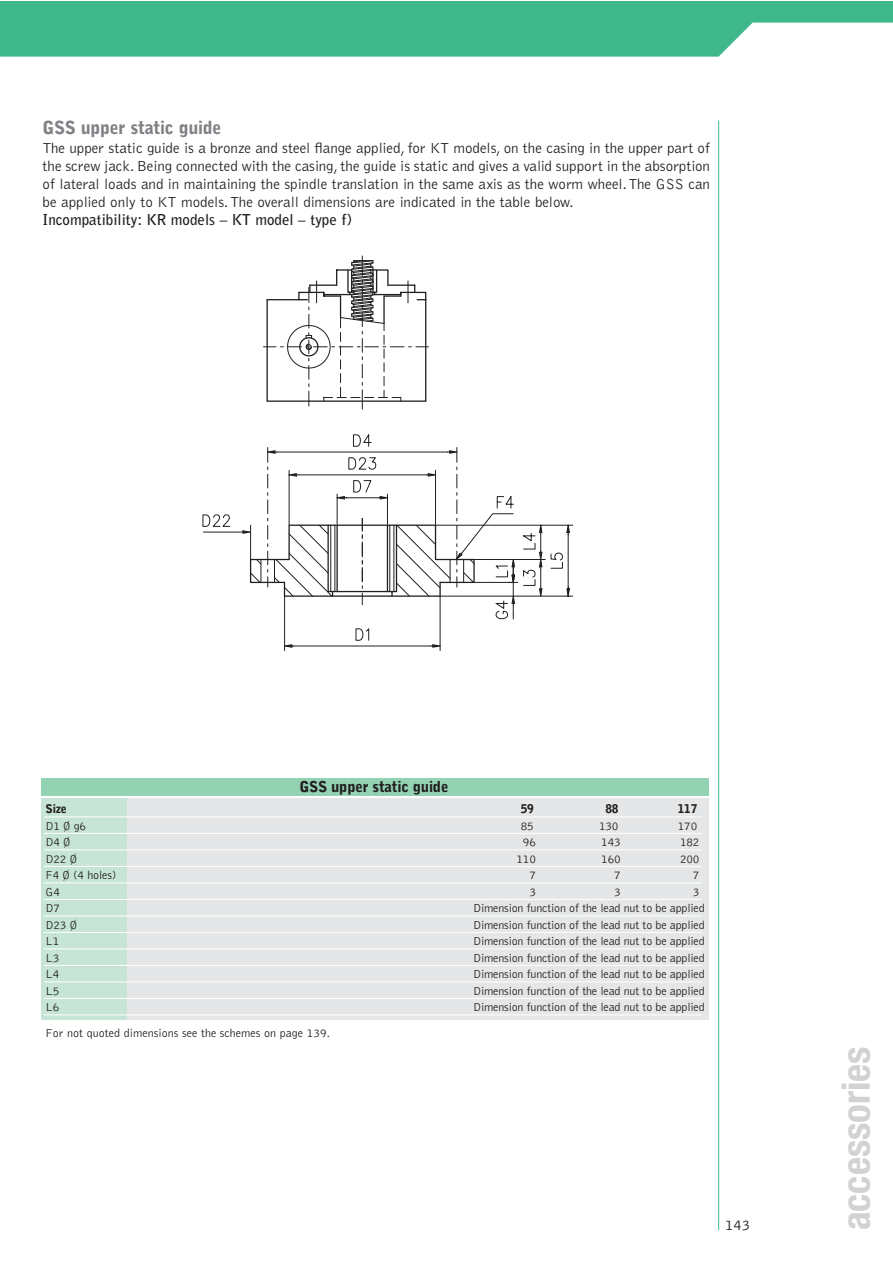
<style>
.page{position:relative;width:893px;height:1263px;background:#fff}
.page>*{position:absolute;margin:0;border:0;box-sizing:border-box;transform-origin:0 0}
.t1{font:700 condensed 39px "Helvetica Neue";color:#d1d2d3}
.t2{font:900 18px "Bell Gothic";letter-spacing:-.015em;color:#7f8185}
.t3{font:300 15px/18px "Bell Gothic";color:#221f1f;text-align:justify}
.t4{font:700 15px "Bell Gothic";color:#221f1f}
.t5{font:900 15px "Bell Gothic";letter-spacing:-.015em;color:#221f1f}
.t6{font:300 12px "Bell Gothic";letter-spacing:-.015em;color:#221f1f}
.t7{font:900 12px "Bell Gothic";letter-spacing:-.015em;color:#221f1f}
</style>
<div class="page">
<svg style="left:0;top:1px;width:893px;height:56px;background:#54c099"></svg>
<hr style="left:718px;top:120px;width:1px;height:1110px;background:#3fb98c">
<div style="left:41px;top:778px;width:668px;height:17px;background:#94d2b4"></div>
<div style="left:125px;top:798px;width:584px;height:222px;background:#e5e6e7"></div>
<div style="left:41px;top:798px;width:85px;height:222px;background:#c7e5d7"></div>
<hr style="left:44px;top:816px;width:658px;height:1px;background:#fff">
<hr style="left:44px;top:833px;width:658px;height:1px;background:#fff">
<hr style="left:44px;top:849px;width:658px;height:1px;background:#fff">
<hr style="left:44px;top:866px;width:658px;height:1px;background:#fff">
<hr style="left:44px;top:882px;width:658px;height:1px;background:#fff">
<hr style="left:44px;top:899px;width:658px;height:1px;background:#fff">
<hr style="left:44px;top:915px;width:658px;height:1px;background:#fff">
<hr style="left:44px;top:932px;width:658px;height:1px;background:#fff">
<hr style="left:44px;top:948px;width:658px;height:1px;background:#fff">
<hr style="left:44px;top:965px;width:658px;height:1px;background:#fff">
<hr style="left:44px;top:981px;width:658px;height:1px;background:#fff">
<hr style="left:44px;top:998px;width:658px;height:1px;background:#fff">
<hr style="left:44px;top:1014px;width:658px;height:1px;background:#fff">
<svg style="left:203px;top:434px;width:370px;height:217px"></svg>
<svg style="left:263px;top:256px;width:165px;height:153px"></svg>
<h2 class="t2" style="left:43px;top:120px;width:181px">GSS upper static guide</h2>
<p class="t3" style="left:43px;top:140px;width:669px">The upper static guide is a bronze and steel flange applied, for KT models, on the casing in the upper part of the screw jack. Being connected with the casing, the guide is static and gives a valid support in the absorption of lateral loads and in maintaining the spindle translation in the same axis as the worm wheel.The GSS can be applied only to KT models.The overall dimensions are indicated in the table below.</p>
<p class="t4" style="left:43px;top:214px;width:311px">Incompatibility: KR models – KT model – type f)</p>
<p class="t5" style="left:299px;top:781px;width:151px">GSS upper static guide</p>
<p class="t7" style="left:46px;top:804px;width:23px">Size</p>
<p class="t7" style="left:521px;top:804px;width:15px">59</p>
<p class="t7" style="left:605px;top:804px;width:15px">88</p>
<p class="t7" style="left:678px;top:804px;width:21px">117</p>
<p class="t6" style="left:46px;top:821px;width:42px">D1 Ø g6</p>
<p class="t6" style="left:521px;top:821px;width:15px">85</p>
<p class="t6" style="left:599px;top:821px;width:21px">130</p>
<p class="t6" style="left:678px;top:821px;width:21px">170</p>
<p class="t6" style="left:46px;top:837px;width:27px">D4 Ø</p>
<p class="t6" style="left:523px;top:837px;width:15px">96</p>
<p class="t6" style="left:601px;top:837px;width:21px">143</p>
<p class="t6" style="left:680px;top:837px;width:21px">182</p>
<p class="t6" style="left:46px;top:854px;width:33px">D22 Ø</p>
<p class="t6" style="left:516px;top:854px;width:21px">110</p>
<p class="t6" style="left:601px;top:854px;width:21px">160</p>
<p class="t6" style="left:680px;top:854px;width:21px">200</p>
<p class="t6" style="left:46px;top:870px;width:72px">F4 Ø (4 holes)</p>
<p class="t6" style="left:529px;top:870px;width:8px">7</p>
<p class="t6" style="left:614px;top:870px;width:8px">7</p>
<p class="t6" style="left:693px;top:870px;width:8px">7</p>
<p class="t6" style="left:46px;top:887px;width:16px">G4</p>
<p class="t6" style="left:529px;top:887px;width:8px">3</p>
<p class="t6" style="left:614px;top:887px;width:8px">3</p>
<p class="t6" style="left:693px;top:887px;width:8px">3</p>
<p class="t6" style="left:46px;top:903px;width:16px">D7</p>
<p class="t6" style="left:473px;top:903px;width:233px">Dimension function of the lead nut to be applied</p>
<p class="t6" style="left:46px;top:920px;width:33px">D23 Ø</p>
<p class="t6" style="left:473px;top:920px;width:233px">Dimension function of the lead nut to be applied</p>
<p class="t6" style="left:46px;top:936px;width:15px">L1</p>
<p class="t6" style="left:473px;top:936px;width:233px">Dimension function of the lead nut to be applied</p>
<p class="t6" style="left:46px;top:953px;width:15px">L3</p>
<p class="t6" style="left:473px;top:953px;width:233px">Dimension function of the lead nut to be applied</p>
<p class="t6" style="left:46px;top:969px;width:15px">L4</p>
<p class="t6" style="left:473px;top:969px;width:233px">Dimension function of the lead nut to be applied</p>
<p class="t6" style="left:46px;top:986px;width:15px">L5</p>
<p class="t6" style="left:473px;top:986px;width:233px">Dimension function of the lead nut to be applied</p>
<p class="t6" style="left:46px;top:1002px;width:15px">L6</p>
<p class="t6" style="left:473px;top:1002px;width:233px">Dimension function of the lead nut to be applied</p>
<p class="t6" style="left:46px;top:1028px;width:286px">For not quoted dimensions see the schemes on page 139.</p>
<p class="t3" style="left:725px;top:1217px;width:27px">143</p>
<h1 class="t1" style="left:842px;top:1230px;width:185px;rotate:-90deg">accessories</h1>
</div>
